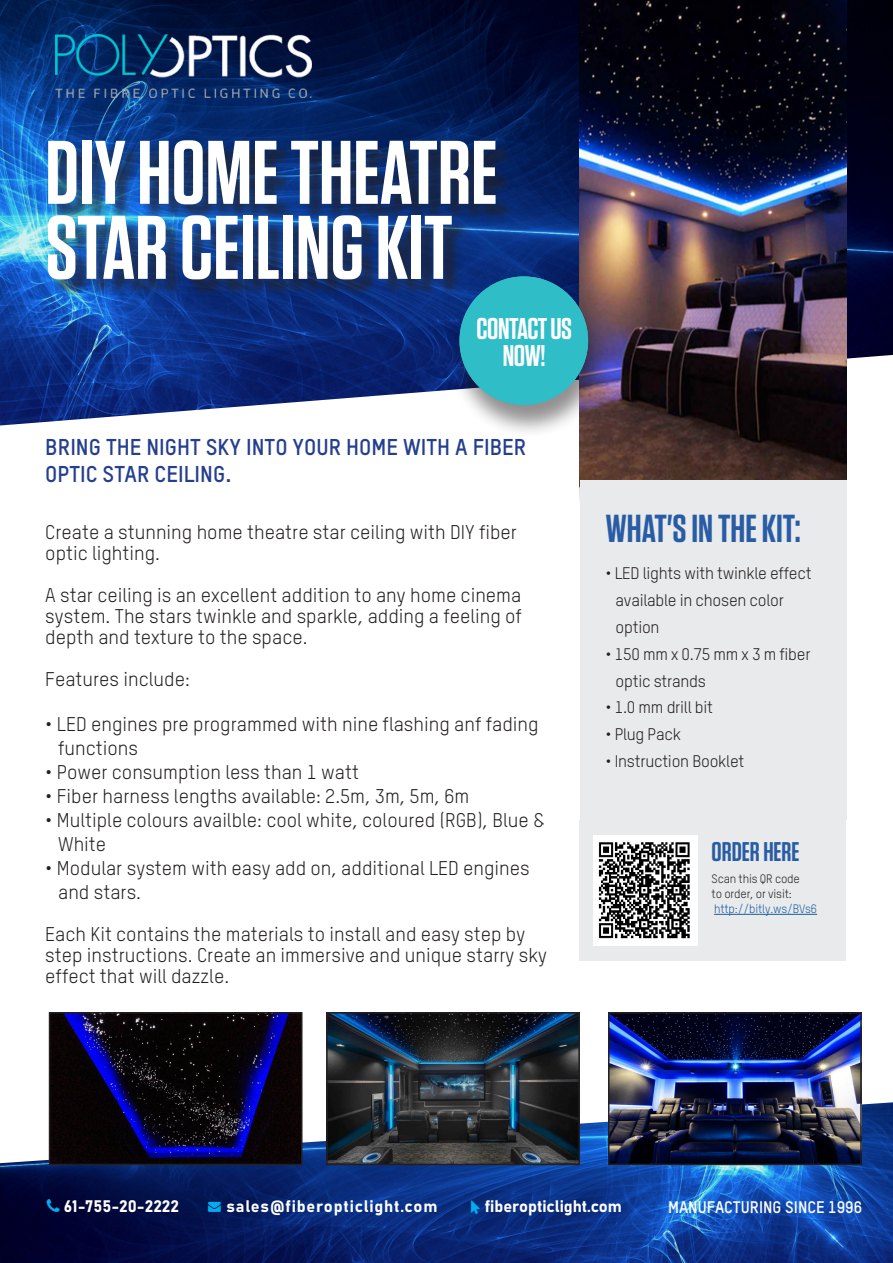
<style>
.page{position:relative;width:893px;height:1263px;background:#fff}
.page>*{position:absolute;margin:0;border:0;box-sizing:border-box;transform-origin:0 0}
.t1{font:600 90px "Tungsten";color:#fff}
.t2{font:600 39px "Tungsten";color:#285ca4}
.t3{font:600 30px/27px "Tungsten";letter-spacing:-.015em;color:#fff;text-align:center}
.t4{font:600 27px "Tungsten";color:#285ca4}
.t5{font:700 22.5px/27px "TSTAR";color:#253f8e}
.t6{font:19.5px/21px "TSTAR";color:#231f20}
.t7{font:16.5px "TSTAR";letter-spacing:-.015em;color:#231f20}
.t8{font:16.5px "Bahnschrift";color:#fff}
.t9{font:16.5px "Bahnschrift";letter-spacing:.05em;color:#fff}
.t10{font:700 16.5px "TSTAR";color:#fff}
.t11{font:12px/15px "TSTAR";letter-spacing:-.015em;color:#231f20}
.t12{font:12px "TSTAR";letter-spacing:-.015em;color:#175d9e}
.s1{color:#00aeef}
</style>
<div class="page">
<img style="left:0;top:1102px;width:893px;height:161px">
<img style="left:0;top:0;width:893px;height:425px">
<img style="left:52px;top:1015px;width:247px;height:147px">
<div style="left:49px;top:1012px;width:253px;height:153px;border:2px solid #231f20"></div>
<img style="left:329px;top:1015px;width:248px;height:147px">
<div style="left:326px;top:1012px;width:254px;height:153px;border:2px solid #231f20"></div>
<img style="left:611px;top:1015px;width:248px;height:147px">
<div style="left:608px;top:1012px;width:254px;height:153px;border:2px solid #231f20"></div>
<div style="left:50px;top:143px;width:464px;height:155px;background:#231f20;opacity:.66"></div>
<div style="left:579px;top:820px;width:267px;height:140px;background:#e9eaeb"></div>
<img style="left:580px;top:0;width:267px;height:480px">
<div style="left:580px;top:480px;width:267px;height:339px;background:#e9eaeb"></div>
<div style="left:448px;top:277px;width:161px;height:162px;background:#231f20;opacity:.5"></div>
<div style="left:459px;top:276px;width:129px;height:129px;background:#2fbdc8;border-radius:64px"></div>
<hr style="left:714px;top:914px;width:103px;height:1px;background:#175d9e">
<img style="left:56px;top:35px;width:256px;height:62px">
<img style="left:593px;top:835px;width:104px;height:111px">
<svg style="left:47px;top:1198px;width:13px;height:13px"></svg>
<svg style="left:471px;top:1200px;width:9px;height:13px"></svg>
<p class="t1" style="left:45px;top:125px;width:454px">DIY HOME THEATRE</p>
<p class="t1" style="left:45px;top:200px;width:409px">STAR CEILING KIT</p>
<p class="t3" style="left:476px;top:316px;width:97px">CONTACT US<br>NOW!</p>
<p class="t5" style="left:45px;top:433px;width:483px">BRING THE NIGHT SKY INTO YOUR HOME WITH A FIBER<br>OPTIC STAR CEILING.</p>
<p class="t6" style="left:45px;top:521px;width:473px">Create a stunning home theatre star ceiling with DIY fiber optic lighting.</p>
<p class="t6" style="left:45px;top:584px;width:478px;text-align:justify">A star ceiling is an excellent addition to any home cinema system. The stars twinkle and sparkle, adding a feeling of depth and texture to the space.</p>
<p class="t6" style="left:45px;top:668px;width:146px">Features include:</p>
<p class="t6" style="left:45px;top:713px;width:495px">• LED engines pre programmed with nine flashing anf fading</p>
<p class="t6" style="left:58px;top:737px;width:81px">functions</p>
<p class="t6" style="left:45px;top:761px;width:315px">• Power consumption less than 1 watt</p>
<p class="t6" style="left:45px;top:785px;width:425px">• Fiber harness lengths available: 2.5m, 3m, 5m, 6m</p>
<p class="t6" style="left:45px;top:809px;width:502px">• Multiple colours availble: cool white, coloured (RGB), Blue &amp;</p>
<p class="t6" style="left:58px;top:833px;width:50px">White</p>
<p class="t6" style="left:45px;top:857px;width:486px">• Modular system with easy add on, additional LED engines</p>
<p class="t6" style="left:58px;top:881px;width:85px">and stars.</p>
<p class="t6" style="left:45px;top:923px;width:503px">Each Kit contains the materials to install and easy step by step instructions. Create an immersive and unique starry sky effect that will dazzle.</p>
<p class="t2" style="left:605px;top:507px;width:197px">WHAT'S IN THE KIT:</p>
<p class="t7" style="left:605px;top:563px;width:208px">• LED lights with twinkle effect</p>
<p class="t7" style="left:616px;top:590px;width:170px">available in chosen color</p>
<p class="t7" style="left:616px;top:617px;width:46px">option</p>
<p class="t7" style="left:605px;top:644px;width:207px">• 150 mm x 0.75 mm x 3 m fiber</p>
<p class="t7" style="left:616px;top:671px;width:92px">optic strands</p>
<p class="t7" style="left:605px;top:698px;width:109px">• 1.0 mm drill bit</p>
<p class="t7" style="left:605px;top:724px;width:77px">• Plug Pack</p>
<p class="t7" style="left:605px;top:751px;width:140px">• Instruction Booklet</p>
<p class="t4" style="left:712px;top:838px;width:89px">ORDER HERE</p>
<p class="t11" style="left:712px;top:871px;width:90px">Scan this QR code to order, or visit:</p>
<p class="t12" style="left:714px;top:901px;width:105px">http://bitly.ws/BVs6</p>
<p class="t8" style="left:64px;top:1193px;width:117px">61-755-20-2222</p>
<p class="t9" style="left:208px;top:1193px;width:231px"><span class="s1">→</span> sales@fiberopticlight.com</p>
<p class="t8" style="left:485px;top:1193px;width:139px">fiberopticlight.com</p>
<p class="t10" style="left:668px;top:1197px;width:196px">MANUFACTURING SINCE 1996</p>
</div>
